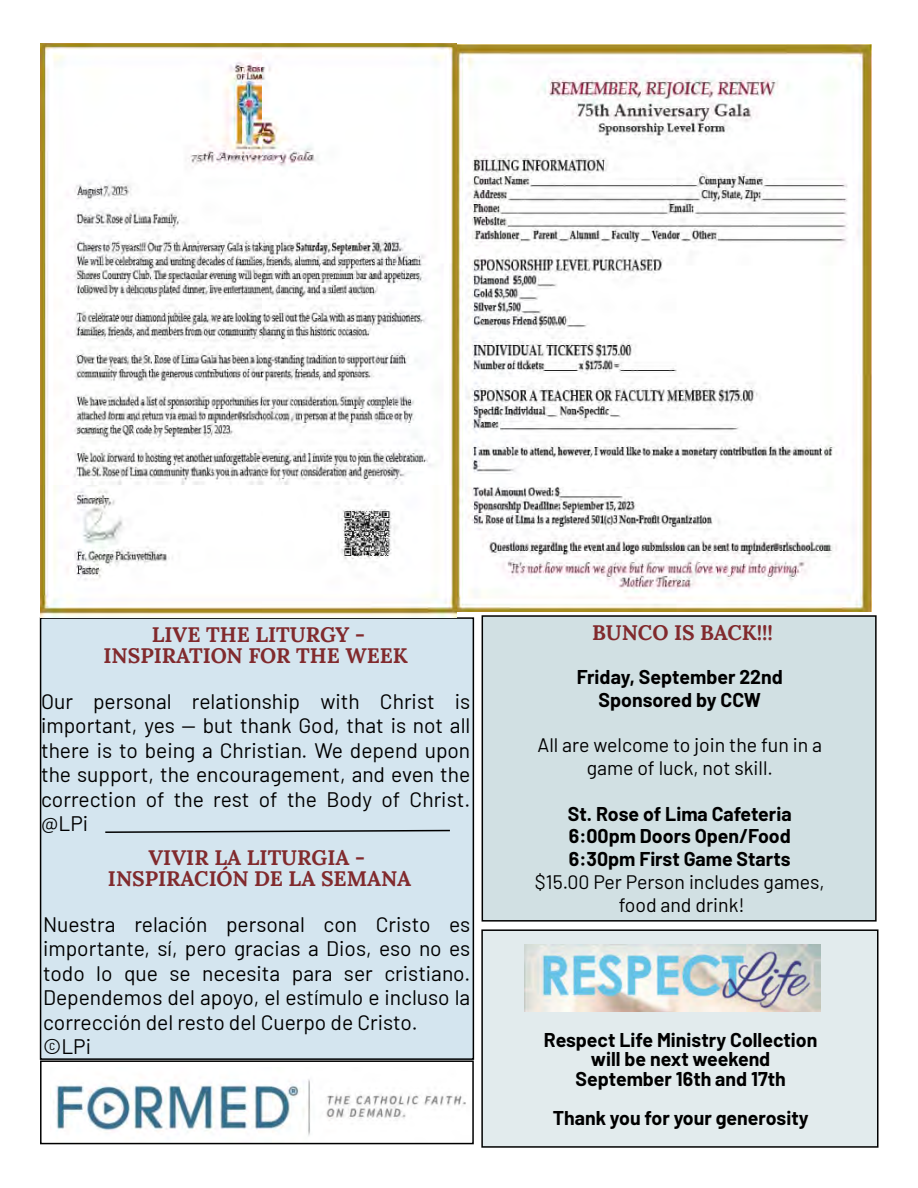
<style>
.page{position:relative;width:918px;height:1188px;background:#fff}
.page>*{position:absolute;margin:0;border:0;box-sizing:border-box;transform-origin:0 0}
.Barlow{font:21px/24.5px "Hlkpbc Barlow";color:#000;text-align:justify}
.My_Header{font:700 21px "Lxcrgn Lora";color:#812a2d}
.My_Header-2{font:700 21px "Tgljgj Lora";color:#812a2d}
.Barlow-2{font:700 19.5px "Scqqff Barlow";color:#000}
.Barlow-3{font:19.5px "Hlkpbc Barlow";color:#000}
.Barlow-4{font:700 19.5px "Bwhrbq Barlow";color:#000}
</style>
<div class="page">
<div style="left:482px;top:616px;width:394px;height:305px;background:#d1e0e3"></div>
<div style="left:482px;top:615px;width:395px;height:307px;border:2px solid #000"></div>
<div style="left:41px;top:618px;width:432px;height:441px;background:#d4e5ef"></div>
<div style="left:40px;top:617px;width:434px;height:443px;border:2px solid #000"></div>
<div style="left:482px;top:930px;width:396px;height:217px;background:#e2ebed"></div>
<div style="left:481px;top:929px;width:398px;height:219px;border:2px solid #000"></div>
<img style="left:40px;top:43px;width:416px;height:575px">
<img style="left:458px;top:45px;width:414px;height:567px">
<img style="left:525px;top:944px;width:295px;height:68px">
<svg style="left:105px;top:829px;width:345px;height:4px"></svg>
<img style="left:53px;top:1079px;width:413px;height:57px">
<div style="left:40px;top:1060px;width:434px;height:84px;border:2px solid #000"></div>
<p class="My_Header" style="left:152px;top:619px;width:215px">LIVE THE LITURGY -</p>
<p class="My_Header-2" style="left:103px;top:640px;width:306px">INSPIRATION FOR THE WEEK</p>
<p class="Barlow" style="left:41px;top:688px;width:431px">Our personal relationship with Christ is important, yes — but thank God, that is not all there is to being a Christian. We depend upon the support, the encouragement, and even the correction of the rest of the Body of Christ. @LPi</p>
<p class="My_Header" style="left:148px;top:842px;width:218px">VIVIR LA LITURGIA -</p>
<p class="My_Header-2" style="left:108px;top:863px;width:305px">INSPIRACIÓN DE LA SEMANA</p>
<p class="Barlow" style="left:43px;top:910px;width:429px">Nuestra relación personal con Cristo es importante, sí, pero gracias a Dios, eso no es todo lo que se necesita para ser cristiano.<br>Dependemos del apoyo, el estímulo e incluso la corrección del resto del Cuerpo de Cristo.</p>
<p class="Barlow" style="left:43px;top:1033px;width:49px">©LPi</p>
<p class="My_Header" style="left:592px;top:617px;width:182px">BUNCO IS BACK!!!</p>
<p class="Barlow-4" style="left:577px;top:663px;width:208px">Friday, September 22nd</p>
<p class="Barlow-2" style="left:599px;top:685px;width:164px">Sponsored by CCW</p>
<p class="Barlow-3" style="left:538px;top:731px;width:286px">All are welcome to join the fun in a</p>
<p class="Barlow-3" style="left:587px;top:754px;width:188px">game of luck, not skill.</p>
<p class="Barlow-2" style="left:568px;top:799px;width:225px">St. Rose of Lima Cafeteria</p>
<p class="Barlow-2" style="left:569px;top:822px;width:223px">6:00pm Doors Open/Food</p>
<p class="Barlow-4" style="left:569px;top:845px;width:223px">6:30pm First Game Starts</p>
<p class="Barlow-3" style="left:535px;top:868px;width:291px">$15.00 Per Person includes games,</p>
<p class="Barlow-3" style="left:619px;top:891px;width:127px">food and drink!</p>
<p class="Barlow-2" style="left:544px;top:1025px;width:275px">Respect Life Ministry Collection</p>
<p class="Barlow-4" style="left:591px;top:1045px;width:181px">will be next weekend</p>
<p class="Barlow-4" style="left:575px;top:1064px;width:212px">September 16th and 17th</p>
<p class="Barlow-2" style="left:553px;top:1103px;width:257px">Thank you for your generosity</p>
</div>
